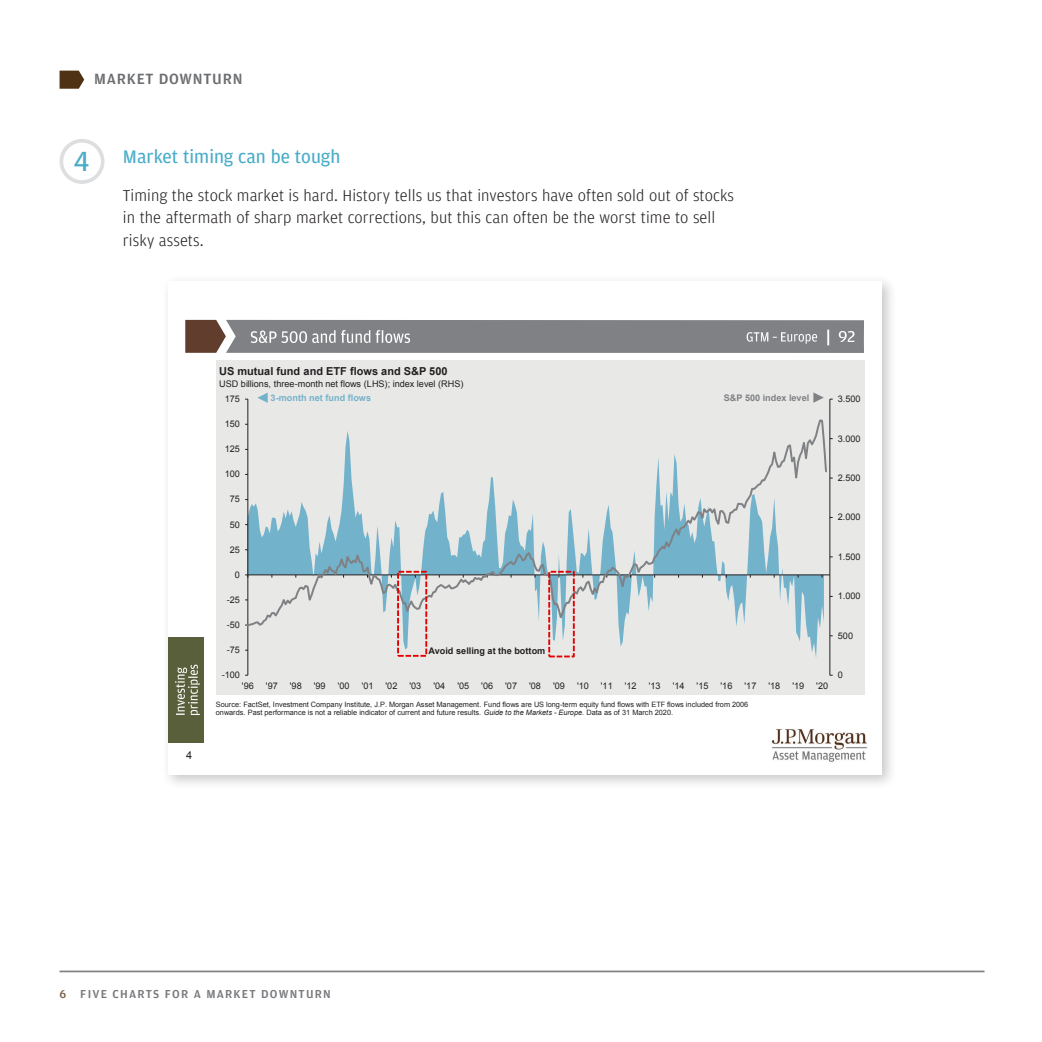
<style>
.page{position:relative;width:1042px;height:1042px;background:#fff}
.page>*{position:absolute;margin:0;border:0;box-sizing:border-box;transform-origin:0 0}
._1st_Subhead{font:29.4px "Amplitude";color:#49acc8}
.Body_Copy{font:19.25px "Amplitude";color:#49acc8}
.Body_Copy-2{font:300 16.62px/22.8px "Amplitude";letter-spacing:.005em;color:#231f20}
.t1{font:500 15.75px "Amplitude";letter-spacing:.05em;color:#6c6d70}
.t2{font:500 12.25px "Amplitude";letter-spacing:.1em;color:#76787b}
.t3{font:700 11.03px "Arial";color:#231f20}
.t4{font:11.03px "Arial";color:#231f20}
.t5{font:9.1px "Arial";color:#231f20}
.t6{font:700 9.1px "Arial";color:#231f20}
.t7{font:700 9.1px "Arial";color:#73b2cb}
.t8{font:700 9.1px "Arial";color:#7f8184}
.t9{font:7.35px/8.8px "Arial";letter-spacing:-.005em;color:#231f20}
.s1{font-style:italic}
.s2{color:#7d624a}
</style>
<div class="page">
<svg style="left:60px;top:71px;width:24px;height:18px"></svg>
<hr style="left:60px;top:970px;width:924px;height:2px;background:#808285">
<div style="left:60px;top:139px;width:44px;height:45px;border:4px solid #dddee0;border-radius:50%"></div>
<div style="left:161px;top:274px;width:736px;height:516px;background:#231f20;opacity:.25"></div>
<div style="left:169px;top:281px;width:713px;height:494px;background:#fff"></div>
<img style="left:771px;top:729px;width:96px;height:33px">
<svg style="left:185px;top:320px;width:679px;height:33px"></svg>
<div style="left:216px;top:361px;width:648px;height:334px;background:#e8e8e7"></div>
<img style="left:826px;top:325px;width:8px;height:22px">
<img style="left:746px;top:329px;width:26px;height:15px">
<img style="left:772px;top:329px;width:8px;height:15px">
<img style="left:780px;top:329px;width:43px;height:15px">
<hr style="left:829px;top:399px;width:1px;height:276px;background:#231f20">
<hr style="left:247px;top:399px;width:1px;height:276px;background:#231f20">
<svg style="left:245px;top:418px;width:588px;height:223px"></svg>
<img style="left:251px;top:327px;width:166px;height:20px">
<div style="left:169px;top:637px;width:35px;height:105px;background:#5a5f3b"></div>
<img style="left:175px;top:667px;width:10px;height:48px">
<img style="left:185px;top:664px;width:15px;height:51px">
<img style="left:839px;top:326px;width:24px;height:20px">
<svg style="left:257px;top:392px;width:11px;height:11px"></svg>
<svg style="left:813px;top:392px;width:11px;height:11px"></svg>
<div style="left:397px;top:571px;width:30px;height:86px;border:2px dashed #e20000"></div>
<div style="left:548px;top:571px;width:27px;height:86px;border:2px dashed #e20000"></div>
<h3 class="t1" style="left:94px;top:69px;width:150px">MARKET DOWNTURN</h3>
<p class="_1st_Subhead" style="left:73px;top:143px;width:18px">4</p>
<p class="Body_Copy" style="left:123px;top:145px;width:219px">Market timing can be tough</p>
<p class="Body_Copy-2" style="left:123px;top:183px;width:612px">Timing the stock market is hard. History tells us that investors have often sold out of stocks in the aftermath of sharp market corrections, but this can often be the worst time to sell risky assets.</p>
<p class="t4" style="left:186px;top:748px;width:8px">4</p>
<p class="t3" style="left:219px;top:363px;width:230px">US mutual fund and ETF flows and S&amp;P 500</p>
<p class="t5" style="left:219px;top:377px;width:246px">USD billions, three-month net flows (LHS); index level (RHS)</p>
<p class="t5" style="left:225px;top:393px;width:17px">175</p>
<p class="t5" style="left:225px;top:418px;width:17px">150</p>
<p class="t5" style="left:225px;top:443px;width:17px">125</p>
<p class="t5" style="left:225px;top:468px;width:17px">100</p>
<p class="t5" style="left:230px;top:493px;width:12px">75</p>
<p class="t5" style="left:230px;top:518px;width:12px">50</p>
<p class="t5" style="left:230px;top:543px;width:12px">25</p>
<p class="t5" style="left:235px;top:569px;width:7px">0</p>
<p class="t5" style="left:227px;top:594px;width:15px">-25</p>
<p class="t5" style="left:227px;top:619px;width:15px">-50</p>
<p class="t5" style="left:227px;top:644px;width:15px">-75</p>
<p class="t5" style="left:222px;top:669px;width:20px">-100</p>
<p class="t7" style="left:271px;top:392px;width:102px">3-month net fund flows</p>
<p class="t8" style="left:724px;top:392px;width:87px">S&amp;P 500 index level</p>
<p class="t6" style="left:428px;top:645px;width:118px">Avoid selling at the bottom</p>
<p class="t5" style="left:242px;top:680px;width:13px">'96</p>
<p class="t5" style="left:266px;top:680px;width:13px">'97</p>
<p class="t5" style="left:290px;top:680px;width:13px">'98</p>
<p class="t5" style="left:314px;top:680px;width:13px">'99</p>
<p class="t5" style="left:338px;top:680px;width:13px">'00</p>
<p class="t5" style="left:362px;top:680px;width:13px">'01</p>
<p class="t5" style="left:385px;top:680px;width:13px">'02</p>
<p class="t5" style="left:409px;top:680px;width:13px">'03</p>
<p class="t5" style="left:433px;top:680px;width:13px">'04</p>
<p class="t5" style="left:457px;top:680px;width:13px">'05</p>
<p class="t5" style="left:481px;top:680px;width:13px">'06</p>
<p class="t5" style="left:505px;top:680px;width:13px">'07</p>
<p class="t5" style="left:529px;top:680px;width:13px">'08</p>
<p class="t5" style="left:553px;top:680px;width:13px">'09</p>
<p class="t5" style="left:577px;top:680px;width:13px">'10</p>
<p class="t5" style="left:601px;top:680px;width:13px">'11</p>
<p class="t5" style="left:625px;top:680px;width:13px">'12</p>
<p class="t5" style="left:649px;top:680px;width:13px">'13</p>
<p class="t5" style="left:673px;top:680px;width:13px">'14</p>
<p class="t5" style="left:696px;top:680px;width:13px">'15</p>
<p class="t5" style="left:720px;top:680px;width:13px">'16</p>
<p class="t5" style="left:744px;top:680px;width:13px">'17</p>
<p class="t5" style="left:768px;top:680px;width:13px">'18</p>
<p class="t5" style="left:792px;top:680px;width:13px">'19</p>
<p class="t5" style="left:816px;top:680px;width:13px">'20</p>
<p class="t9" style="left:216px;top:700px;width:534px">Source: FactSet, Investment Company Institute, J.P. Morgan Asset Management. Fund flows are US long-term equity fund flows with ETF flows included from 2006 onwards. Past performance is not a reliable indicator of current and future results. <span class="s1">Guide to the Markets - Europe.</span> Data as of 31 March 2020.</p>
<p class="t5" style="left:838px;top:393px;width:24px">3.500</p>
<p class="t5" style="left:838px;top:432px;width:24px">3.000</p>
<p class="t5" style="left:838px;top:472px;width:24px">2.500</p>
<p class="t5" style="left:838px;top:511px;width:24px">2.000</p>
<p class="t5" style="left:838px;top:551px;width:24px">1.500</p>
<p class="t5" style="left:838px;top:590px;width:24px">1.000</p>
<p class="t5" style="left:838px;top:629px;width:17px">500</p>
<p class="t5" style="left:838px;top:669px;width:7px">0</p>
<h3 class="t2" style="left:60px;top:986px;width:273px"><span class="s2">6</span> FIVE CHARTS FOR A MARKET DOWNTURN</h3>
</div>
